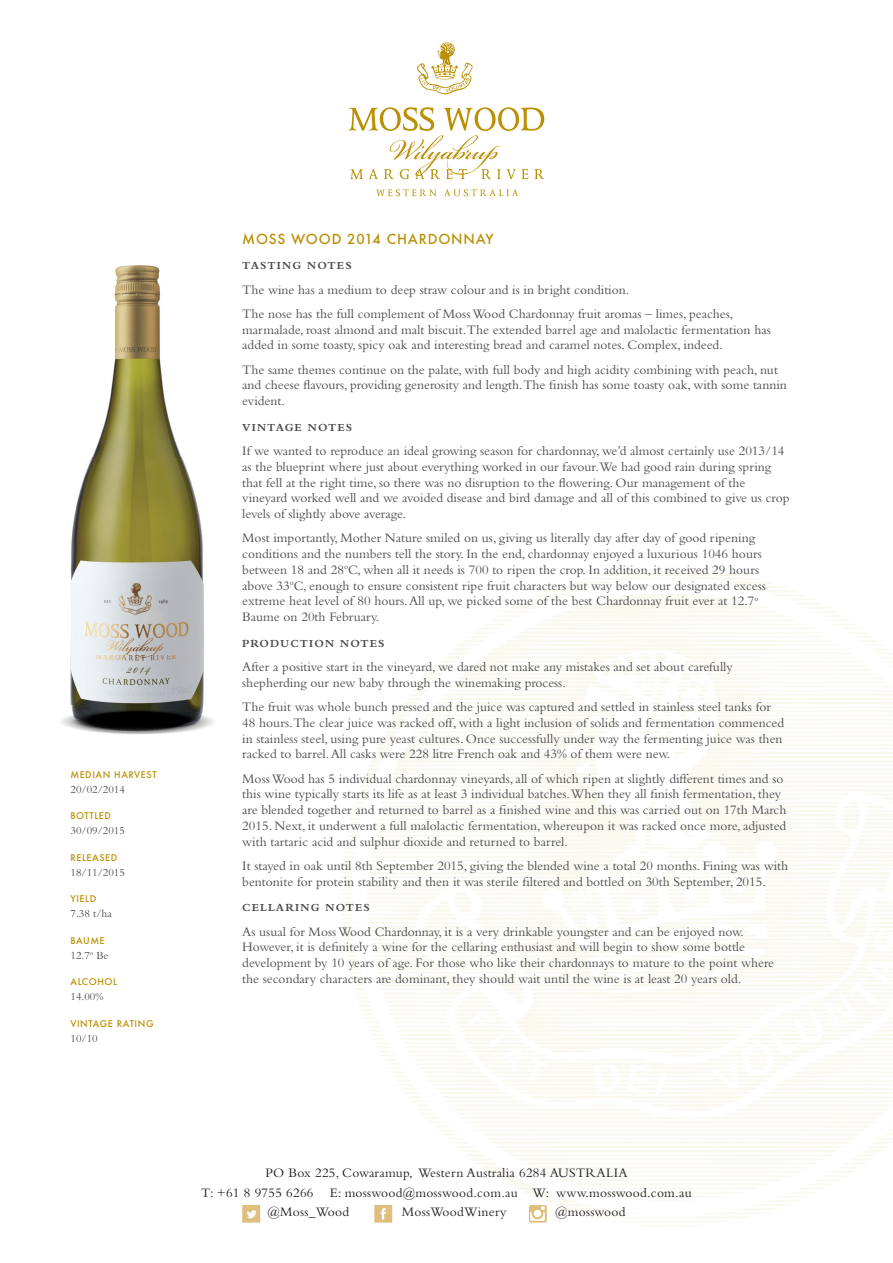
<style>
.page{position:relative;width:893px;height:1263px;background:#fff}
.page>*{position:absolute;margin:0;border:0;box-sizing:border-box;transform-origin:0 0}
.t1{font:italic 15px "Sloop Script Three";color:#584d1e}
.t2{font:13.5px/15.8px "Bembo";color:#4b4c4d}
.t3{font:13.5px "Bembo";letter-spacing:.02em;color:#231f20}
.t4{font:500 13.5px "Futura";letter-spacing:.06em;color:#bb9006}
.t5{font:11.25px "Bembo";color:#4b4c4d}
.t6{font:700 11.25px "Bembo";letter-spacing:.1em;color:#4b4c4d}
.t7{font:500 9px "Futura";letter-spacing:.06em;color:#bb9006}
</style>
<div class="page">
<svg style="left:417px;top:43px;width:56px;height:52px"></svg>
<svg style="left:376px;top:189px;width:60px;height:7px"></svg>
<svg style="left:444px;top:189px;width:74px;height:7px"></svg>
<svg style="left:349px;top:107px;width:195px;height:72px"></svg>
<svg style="left:242px;top:1205px;width:18px;height:17px"></svg>
<svg style="left:374px;top:1205px;width:18px;height:17px"></svg>
<img style="left:529px;top:1205px;width:18px;height:17px">
<img style="left:70px;top:265px;width:134px;height:440px">
<img style="left:61px;top:705px;width:153px;height:29px">
<p class="t1" style="left:128px;top:661px;width:24px">2014</p>
<p class="t7" style="left:70px;top:768px;width:88px">MEDIAN HARVEST</p>
<p class="t5" style="left:70px;top:782px;width:56px">20/02/2014</p>
<p class="t7" style="left:70px;top:810px;width:42px">BOTTLED</p>
<p class="t5" style="left:70px;top:824px;width:56px">30/09/2015</p>
<p class="t7" style="left:70px;top:851px;width:48px">RELEASED</p>
<p class="t5" style="left:70px;top:865px;width:56px">18/11/2015</p>
<p class="t7" style="left:70px;top:893px;width:27px">YIELD</p>
<p class="t5" style="left:70px;top:907px;width:43px">7.38 t/ha</p>
<p class="t7" style="left:70px;top:934px;width:36px">BAUME</p>
<p class="t5" style="left:70px;top:948px;width:40px">12.7<sup>o</sup> Be</p>
<p class="t7" style="left:70px;top:976px;width:48px">ALCOHOL</p>
<p class="t5" style="left:70px;top:990px;width:35px">14.00%</p>
<p class="t7" style="left:70px;top:1017px;width:85px">VINTAGE RATING</p>
<p class="t5" style="left:70px;top:1031px;width:29px">10/10</p>
<p class="t4" style="left:242px;top:229px;width:253px">MOSS WOOD 2014 CHARDONNAY</p>
<p class="t6" style="left:242px;top:260px;width:111px">TASTING NOTES</p>
<p class="t2" style="left:242px;top:277px;width:493px;line-height:24.3px">The wine has a medium to deep straw colour and is in bright condition.<br>The nose has the full complement of Moss Wood Chardonnay fruit aromas – limes, peaches,</p>
<p class="t2" style="left:242px;top:321px;width:530px">marmalade, roast almond and malt biscuit.The extended barrel age and malolactic fermentation has added in some toasty, spicy oak and interesting bread and caramel notes. Complex, indeed.</p>
<p class="t2" style="left:242px;top:361px;width:546px">The same themes continue on the palate, with full body and high acidity combining with peach, nut and cheese flavours, providing generosity and length.The finish has some toasty oak, with some tannin evident.</p>
<p class="t6" style="left:242px;top:421px;width:112px">VINTAGE NOTES</p>
<p class="t2" style="left:242px;top:443px;width:549px">If we wanted to reproduce an ideal growing season for chardonnay, we’d almost certainly use 2013/14 as the blueprint where just about everything worked in our favour.We had good rain during spring that fell at the right time, so there was no disruption to the flowering. Our management of the vineyard worked well and we avoided disease and bird damage and all of this combined to give us crop levels of slightly above average.</p>
<p class="t2" style="left:242px;top:530px;width:525px">Most importantly, Mother Nature smiled on us, giving us literally day after day of good ripening conditions and the numbers tell the story. In the end, chardonnay enjoyed a luxurious 1046 hours between 18 and 28<sup>o</sup>C, when all it needs is 700 to ripen the crop. In addition, it received 29 hours above 33<sup>o</sup>C, enough to ensure consistent ripe fruit characters but way below our designated excess extreme heat level of 80 hours. All up, we picked some of the best Chardonnay fruit ever at 12.7<sup>o </sup>Baume on 20th February.</p>
<p class="t6" style="left:242px;top:637px;width:144px">PRODUCTION NOTES</p>
<p class="t2" style="left:242px;top:659px;width:492px">After a positive start in the vineyard, we dared not make any mistakes and set about carefully shepherding our new baby through the winemaking process.</p>
<p class="t2" style="left:242px;top:699px;width:543px">The fruit was whole bunch pressed and the juice was captured and settled in stainless steel tanks for 48 hours.The clear juice was racked off, with a light inclusion of solids and fermentation commenced in stainless steel, using pure yeast cultures. Once successfully under way the fermenting juice was then racked to barrel. All casks were 228 litre French oak and 43% of them were new.</p>
<p class="t2" style="left:242px;top:770px;width:546px">Moss Wood has 5 individual chardonnay vineyards, all of which ripen at slightly different times and so this wine typically starts its life as at least 3 individual batches.When they all finish fermentation, they are blended together and returned to barrel as a finished wine and this was carried out on 17th March 2015. Next, it underwent a full malolactic fermentation, whereupon it was racked once more, adjusted with tartaric acid and sulphur dioxide and returned to barrel.</p>
<p class="t2" style="left:242px;top:858px;width:547px">It stayed in oak until 8th September 2015, giving the blended wine a total 20 months. Fining was with bentonite for protein stability and then it was sterile filtered and bottled on 30th September, 2015.</p>
<p class="t6" style="left:242px;top:902px;width:129px">CELLARING NOTES</p>
<p class="t2" style="left:242px;top:923px;width:533px">As usual for Moss Wood Chardonnay, it is a very drinkable youngster and can be enjoyed now.<br>However, it is definitely a wine for the cellaring enthusiast and will begin to show some bottle development by 10 years of age. For those who like their chardonnays to mature to the point where the secondary characters are dominant, they should wait until the wine is at least 20 years old.</p>
<p class="t3" style="left:265px;top:1165px;width:364px">PO Box 225, Cowaramup, Western Australia 6284 AUSTRALIA</p>
<p class="t3" style="left:201px;top:1185px;width:492px">T: +61 8 9755 6266 E: mosswood@mosswood.com.au W: www.mosswood.com.au</p>
<p class="t3" style="left:267px;top:1204px;width:83px">@Moss_Wood</p>
<p class="t3" style="left:402px;top:1204px;width:106px">MossWoodWinery</p>
<p class="t3" style="left:555px;top:1204px;width:72px">@mosswood</p>
</div>
